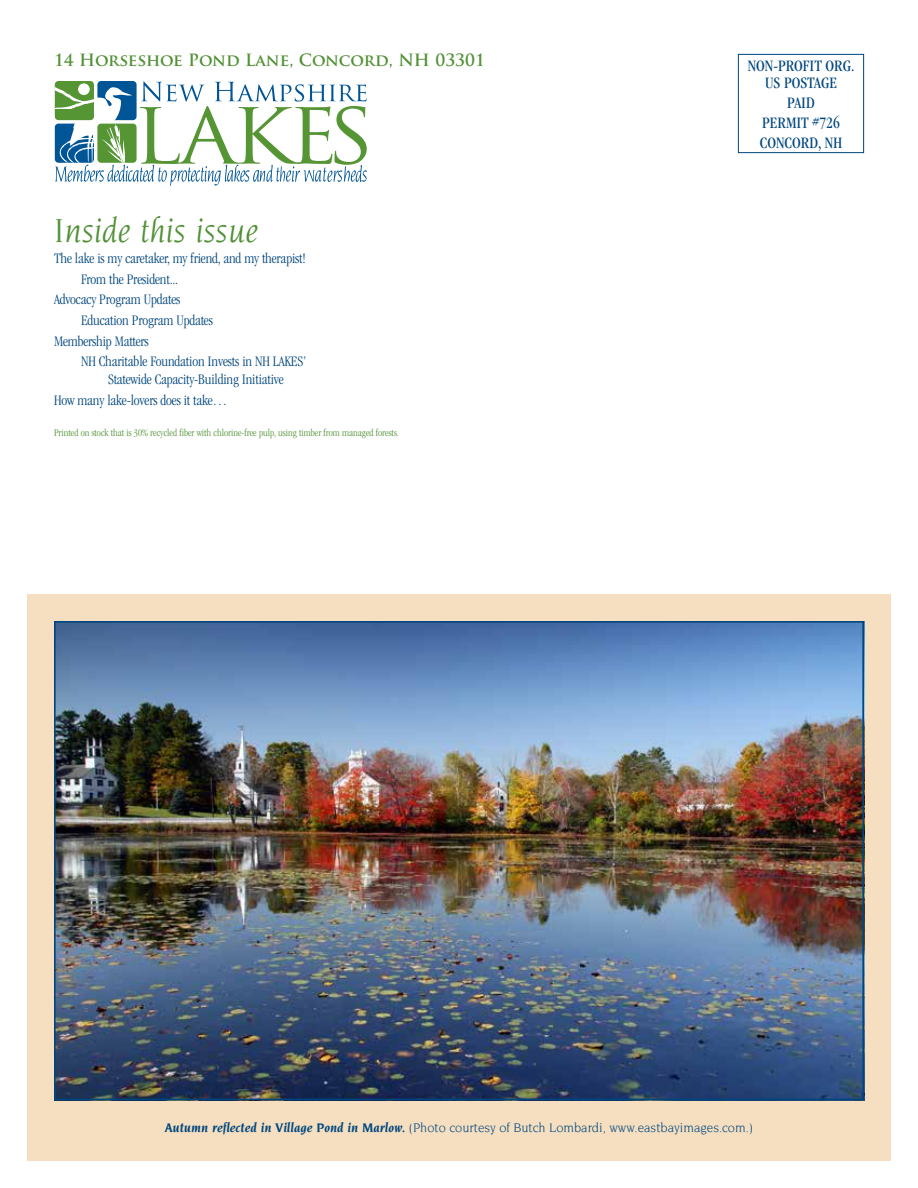
<style>
.page{position:relative;width:918px;height:1188px;background:#fff}
.page>*{position:absolute;margin:0;border:0;box-sizing:border-box;transform-origin:0 0}
.t1{font:italic 36px "Novarese Std";color:#519136}
.t2{font:condensed 16.5px/20px "ITC Garamond Std";color:#00467e;text-align:center}
.t3{font:700 16.5px "Trajan Pro";color:#519136}
.t4{font:300 condensed 15px/20.7px "ITC Garamond Std";letter-spacing:-.01em;color:#00467e}
.t5{font:13.5px "Novarese Std";color:#00467e;scale:.95 1}
.t6{font:300 condensed 10.5px "ITC Garamond Std";color:#519136}
.s1{font-weight:700;font-style:italic}
</style>
<div class="page">
<div style="left:738px;top:54px;width:126px;height:99px;border:1px solid #00467e"></div>
<div style="left:27px;top:594px;width:864px;height:567px;background:#f5dfc0"></div>
<svg style="left:55px;top:81px;width:312px;height:105px"></svg>
<img style="left:57px;top:624px;width:804px;height:473px">
<p class="t3" style="left:54px;top:50px;width:432px">14 Horseshoe Pond Lane, Concord, NH 03301</p>
<h1 class="t1" style="left:54px;top:211px;width:205px">Inside this issue</h1>
<p class="t4" style="left:54px;top:248px;width:253px">The lake is my caretaker, my friend, and my therapist!</p>
<p class="t4" style="left:81px;top:269px;width:99px">From the President...</p>
<p class="t4" style="left:54px;top:289px;width:128px">Advocacy Program Updates</p>
<p class="t4" style="left:81px;top:310px;width:134px">Education Program Updates</p>
<p class="t4" style="left:54px;top:331px;width:96px">Membership Matters</p>
<p class="t4" style="left:81px;top:351px;width:227px">NH Charitable Foundation Invests in NH LAKES’</p>
<p class="t4" style="left:54px;top:369px;width:231px;text-indent:54px">Statewide Capacity-Building Initiative<br>How many lake-lovers does it take…</p>
<p class="t6" style="left:54px;top:427px;width:347px">Printed on stock that is 30% recycled fiber with chlorine-free pulp, using timber from managed forests.</p>
<p class="t2" style="left:748px;top:57px;width:108px;line-height:17px">NON-PROFIT ORG.<br>US POSTAGE</p>
<p class="t2" style="left:760px;top:93px;width:84px">PAID<br>PERMIT #726<br>CONCORD, NH</p>
<p class="t5" style="left:165px;top:1120px;width:621px"><span class="s1">Autumn reflected in Village Pond in Marlow.</span> (Photo courtesy of Butch Lombardi, www.eastbayimages.com.)</p>
</div>
